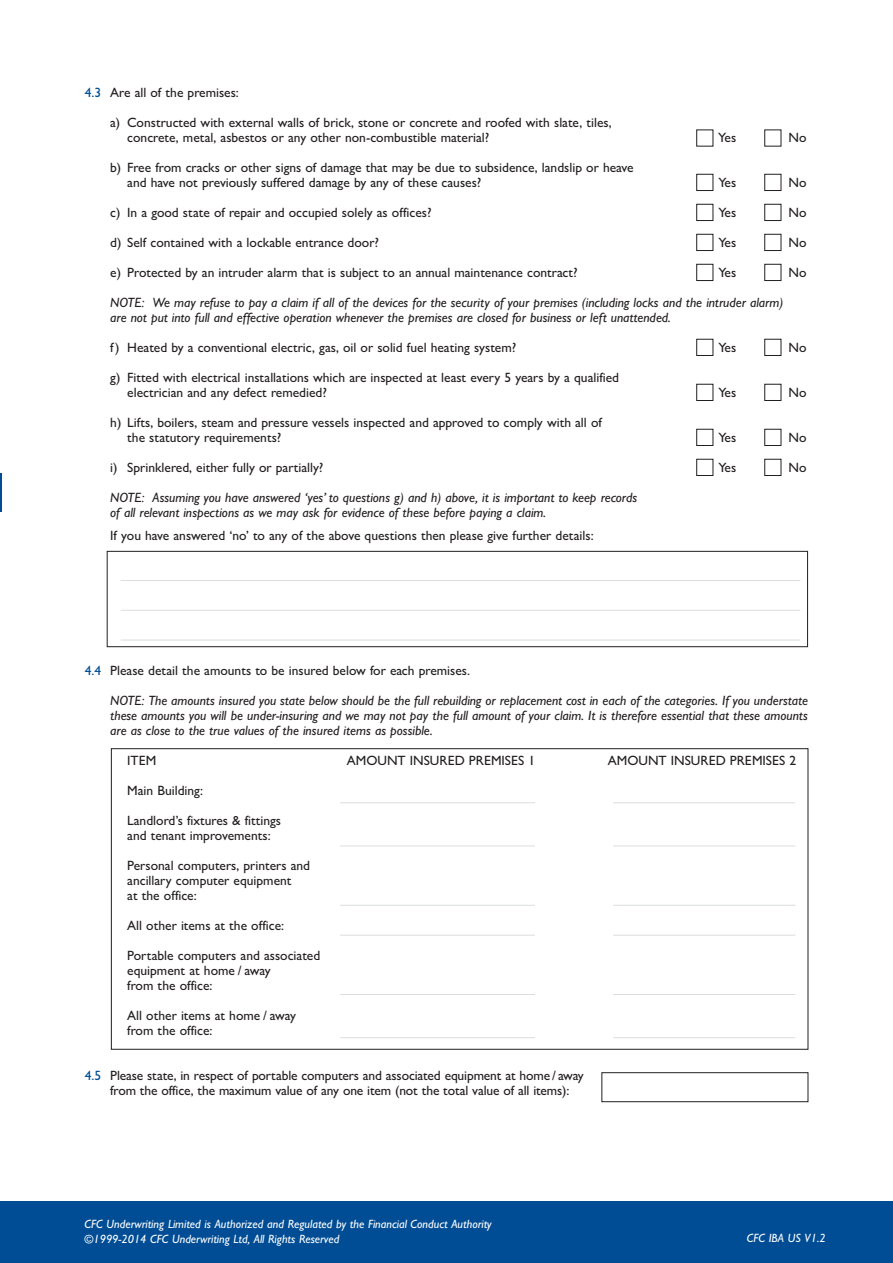
<style>
.page{position:relative;width:893px;height:1263px;background:#fff}
.page>*{position:absolute;margin:0;border:0;box-sizing:border-box;transform-origin:0 0}
.t1{font:500 13.5px/15px "Gill Sans MT Std";color:#231f20}
.t2{font:italic 500 13.5px/15px "Gill Sans MT Std";color:#231f20}
.t3{font:italic 500 12px/15px "Gill Sans MT Std";color:#fff}
.s1{color:#014d95}
</style>
<div class="page">
<hr style="left:121px;top:580px;width:679px;height:1px;background:#dcdddf">
<hr style="left:121px;top:610px;width:679px;height:1px;background:#dcdddf">
<hr style="left:121px;top:640px;width:679px;height:1px;background:#dcdddf">
<div style="left:764px;top:174px;width:17px;height:17px;border:1px solid #231f20"></div>
<div style="left:696px;top:174px;width:17px;height:17px;border:1px solid #231f20"></div>
<div style="left:764px;top:204px;width:17px;height:17px;border:1px solid #231f20"></div>
<div style="left:696px;top:204px;width:17px;height:17px;border:1px solid #231f20"></div>
<div style="left:764px;top:234px;width:17px;height:17px;border:1px solid #231f20"></div>
<div style="left:696px;top:234px;width:17px;height:17px;border:1px solid #231f20"></div>
<div style="left:764px;top:264px;width:17px;height:17px;border:1px solid #231f20"></div>
<div style="left:696px;top:264px;width:17px;height:17px;border:1px solid #231f20"></div>
<div style="left:764px;top:339px;width:17px;height:17px;border:1px solid #231f20"></div>
<div style="left:696px;top:339px;width:17px;height:17px;border:1px solid #231f20"></div>
<div style="left:764px;top:384px;width:17px;height:17px;border:1px solid #231f20"></div>
<div style="left:696px;top:384px;width:17px;height:17px;border:1px solid #231f20"></div>
<div style="left:764px;top:429px;width:17px;height:17px;border:1px solid #231f20"></div>
<div style="left:696px;top:429px;width:17px;height:17px;border:1px solid #231f20"></div>
<div style="left:107px;top:551px;width:701px;height:96px;border:1px solid #231f20"></div>
<div style="left:0;top:1201px;width:893px;height:62px;background:#014d95"></div>
<div style="left:764px;top:459px;width:17px;height:17px;border:1px solid #231f20"></div>
<div style="left:696px;top:459px;width:17px;height:17px;border:1px solid #231f20"></div>
<hr style="left:0;top:474px;width:1px;height:38px;background:#014d95">
<div style="left:601px;top:1072px;width:207px;height:30px;border:1px solid #231f20"></div>
<hr style="left:613px;top:802px;width:182px;height:1px;background:#dcdddf">
<hr style="left:613px;top:845px;width:182px;height:1px;background:#dcdddf">
<hr style="left:613px;top:905px;width:182px;height:1px;background:#dcdddf">
<hr style="left:613px;top:935px;width:182px;height:1px;background:#dcdddf">
<hr style="left:613px;top:994px;width:182px;height:1px;background:#dcdddf">
<hr style="left:613px;top:1037px;width:182px;height:1px;background:#dcdddf">
<hr style="left:340px;top:802px;width:195px;height:1px;background:#dcdddf">
<hr style="left:340px;top:845px;width:195px;height:1px;background:#dcdddf">
<hr style="left:340px;top:905px;width:195px;height:1px;background:#dcdddf">
<hr style="left:340px;top:935px;width:195px;height:1px;background:#dcdddf">
<hr style="left:340px;top:994px;width:195px;height:1px;background:#dcdddf">
<hr style="left:340px;top:1037px;width:195px;height:1px;background:#dcdddf">
<p class="t1" style="left:85px;top:86px;width:156px"><span class="s1">4.3</span> Are all of the premises:</p>
<p class="t1" style="left:127px;top:116px;width:486px;text-indent:-17px">a) Constructed with external walls of brick, stone or concrete and roofed with slate, tiles, concrete, metal, asbestos or any other non-combustible material?</p>
<p class="t1" style="left:127px;top:161px;width:508px;text-indent:-17px">b) Free from cracks or other signs of damage that may be due to subsidence, landslip or heave and have not previously suffered damage by any of these causes?</p>
<p class="t1" style="left:718px;top:131px;width:19px">Yes</p>
<p class="t1" style="left:788px;top:131px;width:19px">No</p>
<p class="t1" style="left:718px;top:176px;width:19px">Yes</p>
<p class="t1" style="left:788px;top:176px;width:19px">No</p>
<p class="t1" style="left:110px;top:206px;width:323px">c) In a good state of repair and occupied solely as offices?</p>
<p class="t1" style="left:718px;top:206px;width:19px">Yes</p>
<p class="t1" style="left:788px;top:206px;width:19px">No</p>
<p class="t1" style="left:110px;top:236px;width:270px">d) Self contained with a lockable entrance door?</p>
<p class="t1" style="left:718px;top:236px;width:19px">Yes</p>
<p class="t1" style="left:788px;top:236px;width:19px">No</p>
<p class="t1" style="left:110px;top:266px;width:469px">e) Protected by an intruder alarm that is subject to an annual maintenance contract?</p>
<p class="t1" style="left:718px;top:266px;width:19px">Yes</p>
<p class="t1" style="left:788px;top:266px;width:19px">No</p>
<p class="t2" style="left:110px;top:296px;width:675px">NOTE: We may refuse to pay a claim if all of the devices for the security of your premises (including locks and the intruder alarm) are not put into full and effective operation whenever the premises are closed for business or left unattended.</p>
<p class="t1" style="left:110px;top:341px;width:407px">f) Heated by a conventional electric, gas, oil or solid fuel heating system?</p>
<p class="t1" style="left:718px;top:341px;width:19px">Yes</p>
<p class="t1" style="left:788px;top:341px;width:19px">No</p>
<p class="t1" style="left:127px;top:371px;width:493px;text-indent:-17px">g) Fitted with electrical installations which are inspected at least every 5 years by a qualified electrician and any defect remedied?</p>
<p class="t1" style="left:718px;top:386px;width:19px">Yes</p>
<p class="t1" style="left:788px;top:386px;width:19px">No</p>
<p class="t1" style="left:127px;top:416px;width:476px;text-indent:-17px">h) Lifts, boilers, steam and pressure vessels inspected and approved to comply with all of the statutory requirements?</p>
<p class="t1" style="left:718px;top:431px;width:19px">Yes</p>
<p class="t1" style="left:788px;top:431px;width:19px">No</p>
<p class="t1" style="left:110px;top:461px;width:215px">i) Sprinklered, either fully or partially?</p>
<p class="t1" style="left:718px;top:461px;width:19px">Yes</p>
<p class="t1" style="left:788px;top:461px;width:19px">No</p>
<p class="t2" style="left:110px;top:491px;width:528px">NOTE: Assuming you have answered ‘yes’ to questions g) and h) above, it is important to keep records of all relevant inspections as we may ask for evidence of these before paying a claim.</p>
<p class="t1" style="left:110px;top:530px;width:485px">If you have answered ‘no’ to any of the above questions then please give further details:</p>
<p class="t1" style="left:85px;top:665px;width:387px"><span class="s1">4.4</span> Please detail the amounts to be insured below for each premises.</p>
<p class="t2" style="left:110px;top:695px;width:699px;text-align:justify">NOTE: The amounts insured you state below should be the full rebuilding or replacement cost in each of the categories. If you understate these amounts you will be under-insuring and we may not pay the full amount of your claim. It is therefore essential that these amounts are as close to the true values of the insured items as possible.</p>
<p class="t1" style="left:127px;top:755px;width:31px">ITEM</p>
<p class="t1" style="left:347px;top:755px;width:190px">AMOUNT INSURED PREMISES 1</p>
<p class="t1" style="left:608px;top:755px;width:190px">AMOUNT INSURED PREMISES 2</p>
<p class="t1" style="left:127px;top:785px;width:77px">Main Building:</p>
<p class="t1" style="left:127px;top:815px;width:155px">Landlord’s fixtures &amp; fittings and tenant improvements:</p>
<p class="t1" style="left:127px;top:860px;width:184px">Personal computers, printers and ancillary computer equipment<br>at the office:</p>
<p class="t1" style="left:127px;top:920px;width:158px">All other items at the office:</p>
<p class="t1" style="left:127px;top:950px;width:194px">Portable computers and associated equipment at home / away<br>from the office:</p>
<p class="t1" style="left:127px;top:1010px;width:170px">All other items at home / away from the office:</p>
<p class="t1" style="left:110px;top:1070px;width:475px;text-indent:-26px"><span class="s1">4.5</span> Please state, in respect of portable computers and associated equipment at home / away from the office, the maximum value of any one item (not the total value of all items):</p>
<p class="t3" style="left:85px;top:1217px;width:409px">CFC Underwriting Limited is Authorized and Regulated by the Financial Conduct Authority ©1999-2014 CFC Underwriting Ltd, All Rights Reserved</p>
<p class="t3" style="left:747px;top:1232px;width:80px">CFC IBA US V1.2</p>
</div>
